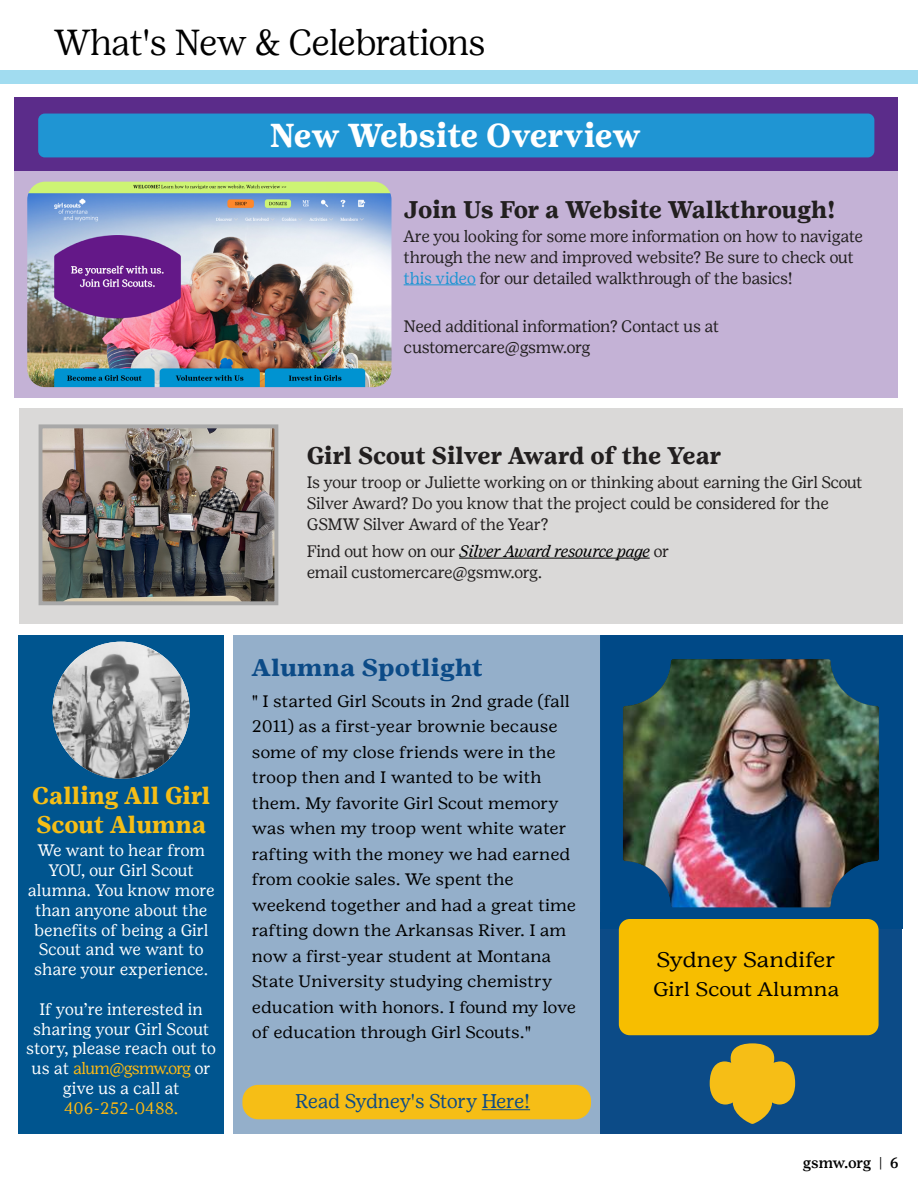
<style>
.page{position:relative;width:918px;height:1188px;background:#fff}
.page>*{position:absolute;margin:0;border:0;box-sizing:border-box;transform-origin:0 0}
.t1{font:300 36px "Girl Scout Display";letter-spacing:-.01em;color:#000}
.t2{font:700 33px "Girl Scout Text";color:#fff}
.t3{font:700 24px "Girl Scout Text";letter-spacing:-.01em;color:#221f1f}
.t4{font:700 24px/28.8px "Girl Scout Text";color:#f6be16}
.t5{font:700 24px "Girl Scout Text";color:#0c4b87;scale:1.08 1}
.t6{font:21px "Girl Scout Text";letter-spacing:-.01em;color:#000;scale:1.13 1}
.t7{font:19.8px "Girl Scout Text";letter-spacing:-.03em;color:#0c4b87}
.t8{font:19.5px "Girl Scout Text";letter-spacing:-.015em;color:#000;scale:1.13 1}
.t9{font:16.5px/25.5px "Girl Scout Text";letter-spacing:-.01em;color:#000;scale:1.08 1}
.t10{font:16.5px/21px "Girl Scout Text";letter-spacing:-.03em;color:#221f1f}
.t11{font:16.5px/19.8px "Girl Scout Text";letter-spacing:-.02em;color:#fff;text-align:center}
.t12{font:16.5px "Girl Scout Text";color:#fdb913}
.t13{font:500 15px "Girl Scout Text";letter-spacing:-.02em;color:#000}
.s1{color:#1f95d3}
.s2{color:#fdb913}
.s3{font-style:italic;color:#000}
</style>
<div class="page">
<div style="left:0;top:70px;width:918px;height:14px;background:#a1dcf0"></div>
<div style="left:233px;top:636px;width:372px;height:498px;background:#94afca"></div>
<div style="left:600px;top:913px;width:302px;height:221px;background:#0c4b87"></div>
<img style="left:601px;top:635px;width:301px;height:293px">
<div style="left:242px;top:1085px;width:349px;height:34px;background:#f6be16;border-radius:16px"></div>
<hr style="left:482px;top:1109px;width:48px;height:1px;background:#0c4b87">
<div style="left:619px;top:919px;width:260px;height:116px;background:#f7be00;border-radius:11px"></div>
<svg style="left:710px;top:1043px;width:85px;height:81px"></svg>
<div style="left:19px;top:636px;width:205px;height:498px;background:#00558f"></div>
<img style="left:53px;top:642px;width:137px;height:137px;border-radius:69px">
<div style="left:19px;top:408px;width:883px;height:216px;background:#dad9d8"></div>
<hr style="left:459px;top:558px;width:191px;height:1px;background:#000">
<img style="left:44px;top:429px;width:229px;height:171px">
<div style="left:39px;top:424px;width:239px;height:181px;border:4px solid #a8a8a8"></div>
<div style="left:15px;top:97px;width:883px;height:74px;background:#5b2c8a"></div>
<div style="left:38px;top:114px;width:836px;height:43px;background:#1f95d3;border-radius:7px"></div>
<div style="left:15px;top:171px;width:883px;height:226px;background:#c4b2d6"></div>
<img style="left:27px;top:182px;width:365px;height:205px">
<hr style="left:404px;top:284px;width:72px;height:1px;background:#1f95d3">
<h1 class="t1" style="left:54px;top:21px;width:433px">What's New &amp; Celebrations</h1>
<h2 class="t2" style="left:270px;top:116px;width:373px">New Website Overview</h2>
<h3 class="t3" style="left:404px;top:195px;width:433px">Join Us For a Website Walkthrough!</h3>
<p class="t10" style="left:404px;top:225px;width:461px">Are you looking for some more information on how to navigate through the new and improved website? Be sure to check out <span class="s1">this video</span> for our detailed walkthrough of the basics!</p>
<p class="t10" style="left:404px;top:315px;width:317px">Need additional information? Contact us at customercare@gsmw.org</p>
<h3 class="t4" style="left:32px;top:781px;width:180px">Calling All Girl<br>Scout Alumna</h3>
<p class="t11" style="left:28px;top:840px;width:188px">We want to hear from<br>YOU, our Girl Scout alumna. You know more than anyone about the benefits of being a Girl<br>Scout and we want to share your experience.</p>
<p class="t11" style="left:26px;top:999px;width:191px">If you’re interested in sharing your Girl Scout story, please reach out to us at <span class="s2">alum@gsmw.org</span> or give us a call at</p>
<p class="t12" style="left:64px;top:1098px;width:116px">406-252-0488.</p>
<h3 class="t3" style="left:307px;top:441px;width:417px">Girl Scout Silver Award of the Year</h3>
<p class="t10" style="left:307px;top:471px;width:558px">Is your troop or Juliette working on or thinking about earning the Girl Scout<br>Silver Award? Do you know that the project could be considered for the<br>GSMW Silver Award of the Year?</p>
<p class="t10" style="left:307px;top:540px;width:364px">Find out how on our <span class="s3">Silver Award resource page</span> or email customercare@gsmw.org.</p>
<h3 class="t5" style="left:252px;top:653px;width:216px">Alumna Spotlight</h3>
<p class="t9" style="left:252px;top:688px;width:302px">" I started Girl Scouts in 2nd grade (fall 2011) as a first-year brownie because some of my close friends were in the troop then and I wanted to be with them. My favorite Girl Scout memory was when my troop went white water rafting with the money we had earned from cookie sales. We spent the weekend together and had a great time rafting down the Arkansas River. I am now a first-year student at Montana State University studying chemistry education with honors. I found my love of education through Girl Scouts."</p>
<p class="t7" style="left:295px;top:1089px;width:236px">Read Sydney's Story Here!</p>
<p class="t6" style="left:656px;top:947px;width:161px">Sydney Sandifer</p>
<p class="t8" style="left:653px;top:977px;width:166px">Girl Scout Alumna</p>
<p class="t13" style="left:803px;top:1154px;width:98px">gsmw.org | 6</p>
</div>
